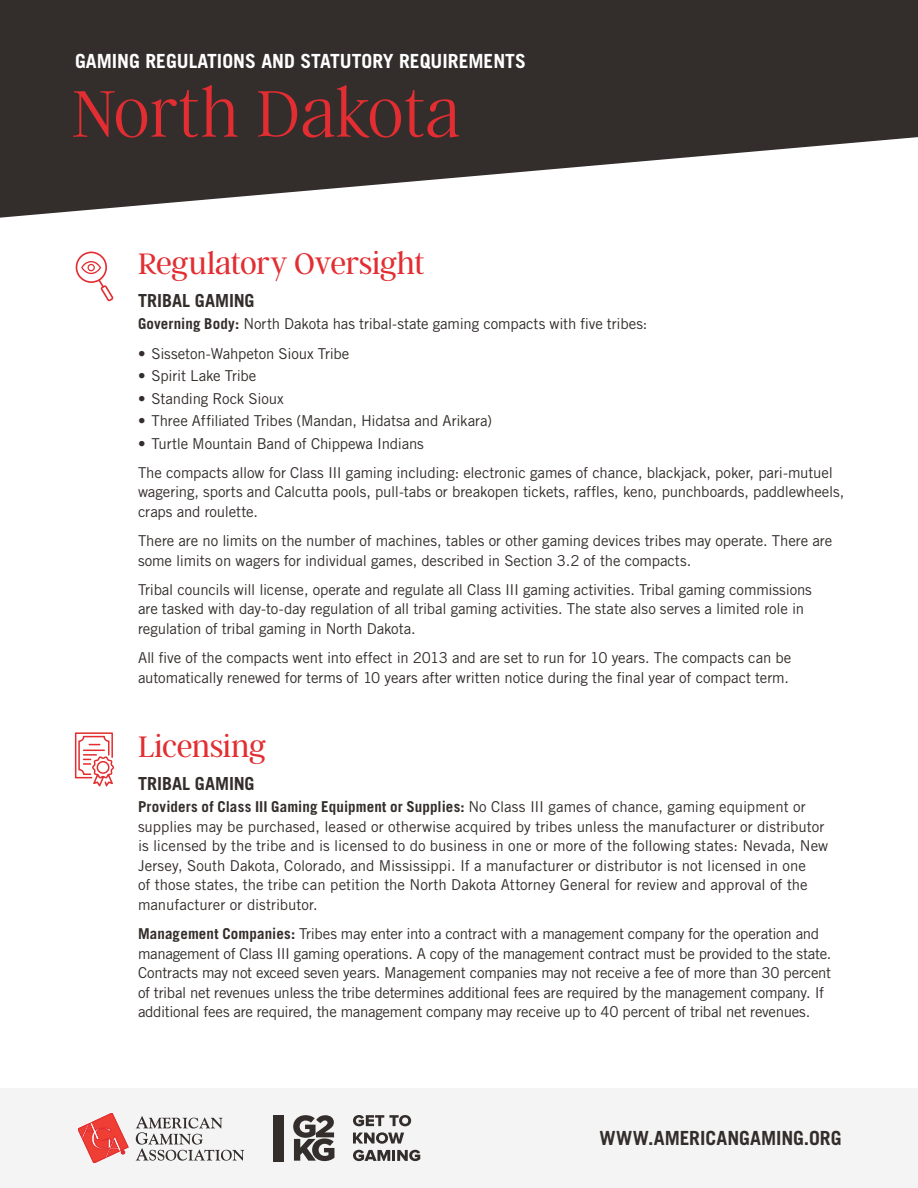
<style>
.page{position:relative;width:918px;height:1188px;background:#fff}
.page>*{position:absolute;margin:0;border:0;box-sizing:border-box;transform-origin:0 0}
.t1{font:100 73.5px "Argent CF";letter-spacing:.01em;color:#e22e32}
.t2{font:300 33px "Argent CF";letter-spacing:-.01em;color:#e22e32}
.t3{font:700 19.5px "Trade Gothic LT Std";color:#fff}
.t4{font:700 19.5px "Trade Gothic LT Std";color:#332d2b}
.t5{font:700 18px "Trade Gothic LT Std";color:#332d2b}
.t6{font:15px/19.5px "Trade Gothic LT Std";letter-spacing:-.01em;color:#332d2b}
.s1{font-weight:700}
</style>
<div class="page">
<svg style="left:0;top:0;width:918px;height:218px;fill:#332d2b"></svg>
<div style="left:0;top:1088px;width:918px;height:100px;background:#f4f4f4"></div>
<svg style="left:78px;top:1113px;width:50px;height:50px"></svg>
<svg style="left:136px;top:1116px;width:108px;height:45px"></svg>
<svg style="left:293px;top:1115px;width:41px;height:46px"></svg>
<div style="left:273px;top:1115px;width:10px;height:46px;background:#332d2b"></div>
<svg style="left:353px;top:1132px;width:51px;height:12px"></svg>
<svg style="left:353px;top:1150px;width:67px;height:11px"></svg>
<svg style="left:353px;top:1115px;width:58px;height:11px"></svg>
<svg style="left:76px;top:252px;width:37px;height:49px"></svg>
<svg style="left:75px;top:732px;width:39px;height:54px"></svg>
<h3 class="t3" style="left:75px;top:50px;width:452px">GAMING REGULATIONS AND STATUTORY REQUIREMENTS</h3>
<h1 class="t1" style="left:72px;top:76px;width:390px">North Dakota</h1>
<h2 class="t2" style="left:138px;top:246px;width:288px">Regulatory Oversight</h2>
<p class="t5" style="left:138px;top:289px;width:118px">TRIBAL GAMING</p>
<p class="t6" style="left:138px;top:314px;width:511px"><span class="s1">Governing Body:</span> North Dakota has tribal-state gaming compacts with five tribes:</p>
<p class="t6" style="left:138px;top:343px;width:213px">• Sisseton-Wahpeton Sioux Tribe</p>
<p class="t6" style="left:138px;top:366px;width:120px">• Spirit Lake Tribe</p>
<p class="t6" style="left:138px;top:388px;width:147px">• Standing Rock Sioux</p>
<p class="t6" style="left:138px;top:411px;width:356px">• Three Affiliated Tribes (Mandan, Hidatsa and Arikara)</p>
<p class="t6" style="left:138px;top:429px;width:696px;line-height:29.2px">• Turtle Mountain Band of Chippewa Indians<br>The compacts allow for Class III gaming including: electronic games of chance, blackjack, poker, pari-mutuel</p>
<p class="t6" style="left:138px;top:482px;width:708px">wagering, sports and Calcutta pools, pull-tabs or breakopen tickets, raffles, keno, punchboards, paddlewheels, craps and roulette.</p>
<p class="t6" style="left:138px;top:531px;width:696px">There are no limits on the number of machines, tables or other gaming devices tribes may operate. There are some limits on wagers for individual games, described in Section 3.2 of the compacts.</p>
<p class="t6" style="left:138px;top:580px;width:675px">Tribal councils will license, operate and regulate all Class III gaming activities. Tribal gaming commissions are tasked with day-to-day regulation of all tribal gaming activities. The state also serves a limited role in regulation of tribal gaming in North Dakota.</p>
<p class="t6" style="left:138px;top:648px;width:655px">All five of the compacts went into effect in 2013 and are set to run for 10 years. The compacts can be automatically renewed for terms of 10 years after written notice during the final year of compact term.</p>
<h2 class="t2" style="left:138px;top:729px;width:130px">Licensing</h2>
<p class="t5" style="left:138px;top:772px;width:118px">TRIBAL GAMING</p>
<p class="t6" style="left:138px;top:797px;width:692px"><span class="s1">Providers of Class III Gaming Equipment or Supplies:</span> No Class III games of chance, gaming equipment or supplies may be purchased, leased or otherwise acquired by tribes unless the manufacturer or distributor is licensed by the tribe and is licensed to do business in one or more of the following states: Nevada, New Jersey, South Dakota, Colorado, and Mississippi. If a manufacturer or distributor is not licensed in one<br>of those states, the tribe can petition the North Dakota Attorney General for review and approval of the manufacturer or distributor.</p>
<p class="t6" style="left:138px;top:924px;width:695px"><span class="s1">Management Companies:</span> Tribes may enter into a contract with a management company for the operation and management of Class III gaming operations. A copy of the management contract must be provided to the state.<br>Contracts may not exceed seven years. Management companies may not receive a fee of more than 30 percent of tribal net revenues unless the tribe determines additional fees are required by the management company. If additional fees are required, the management company may receive up to 40 percent of tribal net revenues.</p>
<h3 class="t4" style="left:599px;top:1126px;width:244px">WWW.AMERICANGAMING.ORG</h3>
</div>
